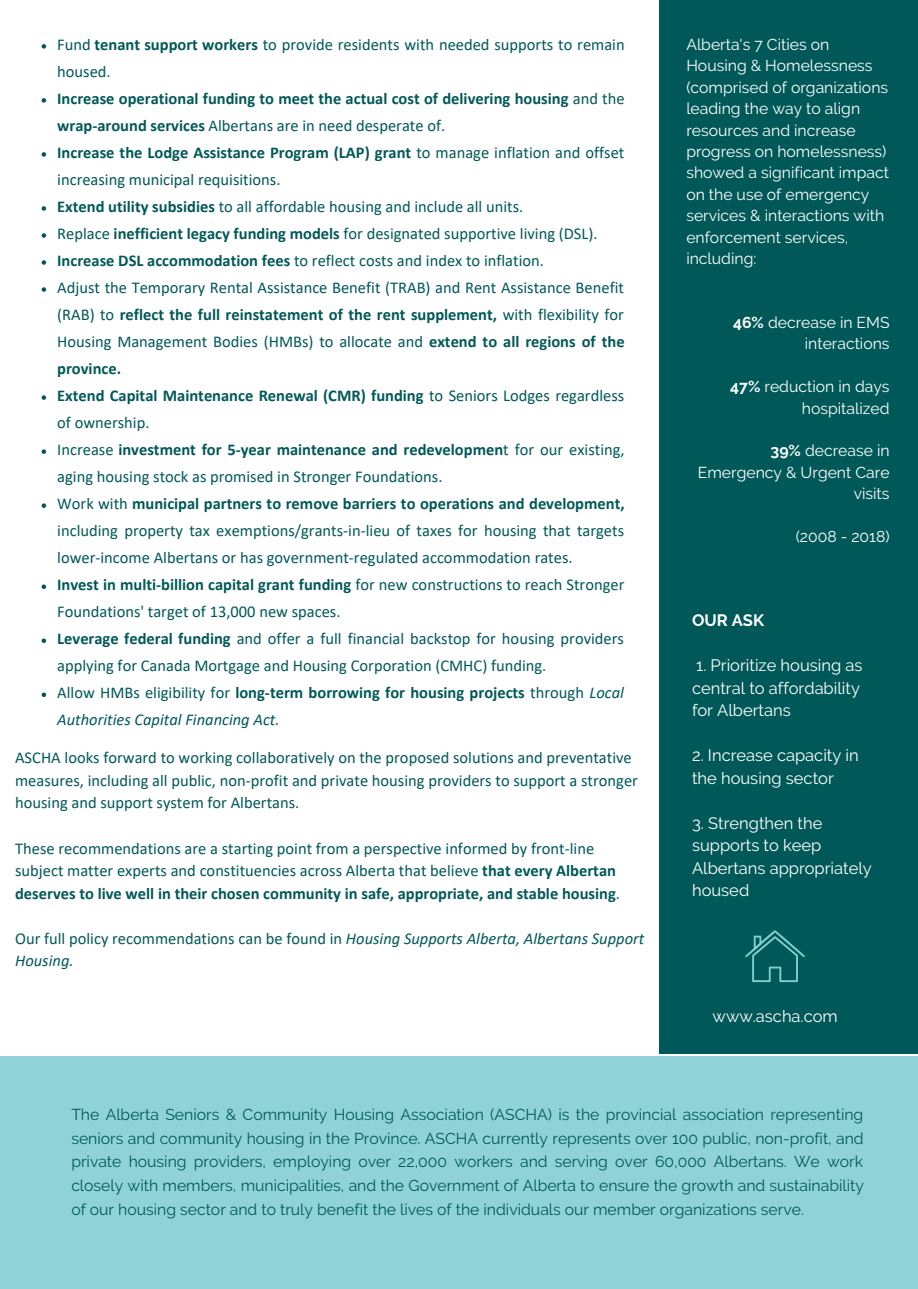
<style>
.page{position:relative;width:918px;height:1289px;background:#fff}
.page>*{position:absolute;margin:0;border:0;box-sizing:border-box;transform-origin:0 0}
.t1{font:16.5px/27px "Calibri";color:#005958}
.t2{font:16.5px/22.5px "Raleway";color:#fff}
.t3{font:italic 16.5px/22.5px "Calibri";color:#005958}
.t4{font:700 16.5px "Raleway";color:#fff}
.t5{font:15.75px/23.7px "Raleway";color:#005958;text-align:justify}
.t6{font:15.75px/21.3px "Raleway";color:#fff;text-align:right}
.s1{font-weight:700}
.s2{font-style:italic}
.s3{font-style:normal}
</style>
<div class="page">
<div style="left:660px;top:0;width:258px;height:1053px;background:#005958"></div>
<div style="left:0;top:1055px;width:918px;height:233px;background:#8fd3d8"></div>
<svg style="left:42px;top:44px;width:4px;height:5px"></svg>
<svg style="left:42px;top:98px;width:4px;height:5px"></svg>
<svg style="left:42px;top:152px;width:4px;height:5px"></svg>
<svg style="left:42px;top:206px;width:4px;height:5px"></svg>
<svg style="left:42px;top:233px;width:4px;height:5px"></svg>
<svg style="left:42px;top:260px;width:4px;height:5px"></svg>
<svg style="left:42px;top:287px;width:4px;height:5px"></svg>
<svg style="left:42px;top:395px;width:4px;height:5px"></svg>
<svg style="left:42px;top:449px;width:4px;height:5px"></svg>
<svg style="left:42px;top:503px;width:4px;height:5px"></svg>
<svg style="left:42px;top:584px;width:4px;height:5px"></svg>
<svg style="left:42px;top:638px;width:4px;height:5px"></svg>
<svg style="left:42px;top:692px;width:4px;height:5px"></svg>
<svg style="left:745px;top:930px;width:60px;height:51px"></svg>
<p class="t1" style="left:57px;top:32px;width:569px">Fund <span class="s1">tenant support workers</span> to provide residents with needed supports to remain housed.<br><span class="s1">Increase operational funding to meet the actual cost of delivering housing</span> and the <span class="s1">wrap-around services</span> Albertans are in need desperate of.<br><span class="s1">Increase the Lodge Assistance Program (LAP) grant</span> to manage inflation and offset increasing municipal requisitions.<br><span class="s1">Extend utility subsidies</span> to all affordable housing and include all units.<br>Replace <span class="s1">inefficient legacy funding models</span> for designated supportive living (DSL).<br><span class="s1">Increase DSL accommodation fees</span> to reflect costs and index to inflation.<br>Adjust the Temporary Rental Assistance Benefit (TRAB) and Rent Assistance Benefit (RAB) to <span class="s1">reflect the full reinstatement of the rent supplement,</span> with flexibility for Housing Management Bodies (HMBs) to allocate and <span class="s1">extend to all regions of the province.<br>Extend Capital Maintenance Renewal (CMR) funding</span> to Seniors Lodges regardless of ownership.<br>Increase <span class="s1">investment for 5-year maintenance and redevelopmen</span>t for our existing, aging housing stock as promised in Stronger Foundations.<br>Work with <span class="s1">municipal partners to remove barriers to operations and development, </span>including property tax exemptions/grants-in-lieu of taxes for housing that targets lower-income Albertans or has government-regulated accommodation rates.<br><span class="s1">Invest in multi-billion capital grant funding</span> for new constructions to reach Stronger Foundations' target of 13,000 new spaces.<br><span class="s1">Leverage federal funding</span> and offer a full financial backstop for housing providers applying for Canada Mortgage and Housing Corporation (CMHC) funding.<br>Allow HMBs eligibility for <span class="s1">long-term borrowing for housing projects</span> through <span class="s2">Local Authorities Capital Financing Act.</span></p>
<p class="t1" style="left:15px;top:748px;width:624px;line-height:22.5px">ASCHA looks forward to working collaboratively on the proposed solutions and preventative measures, including all public, non-profit and private housing providers to support a stronger housing and support system for Albertans.</p>
<p class="t1" style="left:15px;top:838px;width:606px;line-height:22.5px">These recommendations are a starting point from a perspective informed by front-line subject matter experts and constituencies across Alberta that believe <span class="s1">that every Albertan deserves to live well in their chosen community in safe, appropriate, and stable housing</span>.</p>
<p class="t3" style="left:15px;top:928px;width:631px"><span class="s3">Our full policy recommendations can be found in</span> Housing Supports Alberta, Albertans Support<br>Housing.</p>
<p class="t6" style="left:686px;top:34px;width:204px;text-align:left">Alberta's 7 Cities on<br>Housing &amp; Homelessness (comprised of organizations leading the way to align resources and increase progress on homelessness) showed a significant impact on the use of emergency services &amp; interactions with enforcement services, including:</p>
<p class="t6" style="left:733px;top:312px;width:158px"><span class="s1">46%</span> decrease in EMS interactions</p>
<p class="t6" style="left:730px;top:376px;width:161px"><span class="s1">47%</span> reduction in days hospitalized</p>
<p class="t6" style="left:698px;top:440px;width:193px"><span class="s1">39%</span> decrease in<br>Emergency &amp; Urgent Care visits</p>
<p class="t6" style="left:796px;top:525px;width:95px">(2008 - 2018)</p>
<p class="t4" style="left:692px;top:610px;width:73px">OUR ASK</p>
<p class="t2" style="left:692px;top:654px;width:172px">1. Prioritize housing as central to affordability for Albertans</p>
<p class="t2" style="left:692px;top:744px;width:168px">2. Increase capacity in the housing sector</p>
<p class="t2" style="left:692px;top:811px;width:181px">3. Strengthen the supports to keep<br>Albertans appropriately housed</p>
<p class="t2" style="left:713px;top:1004px;width:127px">www.ascha.com</p>
<p class="t5" style="left:71px;top:1102px;width:794px">The Alberta Seniors &amp; Community Housing Association (ASCHA) is the provincial association representing seniors and community housing in the Province. ASCHA currently represents over 100 public, non-profit, and private housing providers, employing over 22,000 workers and serving over 60,000 Albertans. We work closely with members, municipalities, and the Government of Alberta to ensure the growth and sustainability of our housing sector and to truly benefit the lives of the individuals our member organizations serve.</p>
</div>
